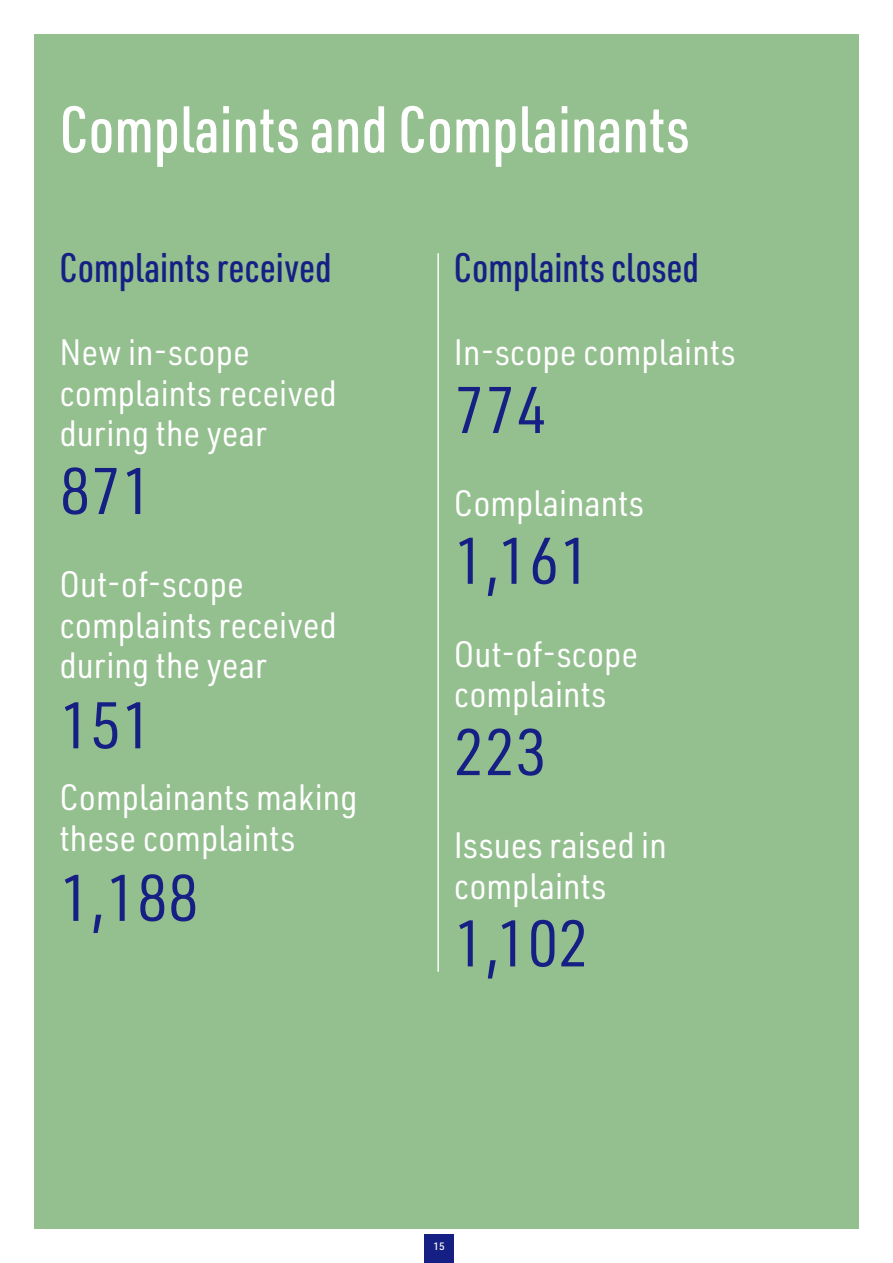
<style>
.page{position:relative;width:893px;height:1263px;background:#fff}
.page>*{position:absolute;margin:0;border:0;box-sizing:border-box;transform-origin:0 0}
.t1{font:64.5px "URWDIN Semi Cond";color:#162084}
.t2{font:500 64.5px "URWDIN Cond";color:#fff}
.t3{font:500 40.5px "URWDIN Cond";color:#162084}
.t4{font:36px/40.5px "URWDIN Semi Cond";color:#fff}
.t5{font:500 10.5px "URWDIN";color:#fff}
</style>
<div class="page">
<div style="left:34px;top:34px;width:825px;height:1195px;background:#94bf8f"></div>
<hr style="left:437px;top:253px;width:2px;height:719px;background:#fff">
<div style="left:424px;top:1234px;width:30px;height:29px;background:#162084"></div>
<h1 class="t2" style="left:60px;top:87px;width:631px">Complaints and Complainants</h1>
<p class="t3" style="left:60px;top:241px;width:274px">Complaints received</p>
<p class="t4" style="left:60px;top:331px;width:279px">New in-scope complaints received during the year</p>
<h1 class="t1" style="left:60px;top:449px;width:94px">871</h1>
<p class="t4" style="left:60px;top:563px;width:279px">Out-of-scope complaints received during the year</p>
<h1 class="t1" style="left:60px;top:683px;width:94px">151</h1>
<p class="t4" style="left:60px;top:776px;width:300px">Complainants making these complaints</p>
<h1 class="t1" style="left:60px;top:855px;width:141px">1,188</h1>
<p class="t3" style="left:454px;top:241px;width:247px">Complaints closed</p>
<p class="t4" style="left:454px;top:331px;width:283px">In-scope complaints</p>
<h1 class="t1" style="left:454px;top:368px;width:94px">774</h1>
<p class="t4" style="left:454px;top:482px;width:192px">Complainants</p>
<h1 class="t1" style="left:454px;top:518px;width:138px">1,161</h1>
<p class="t4" style="left:454px;top:633px;width:186px">Out-of-scope complaints</p>
<h1 class="t1" style="left:454px;top:710px;width:94px">223</h1>
<p class="t4" style="left:454px;top:824px;width:214px">Issues raised in complaints</p>
<h1 class="t1" style="left:454px;top:901px;width:137px">1,102</h1>
<p class="t5" style="left:433px;top:1239px;width:13px">15</p>
</div>
